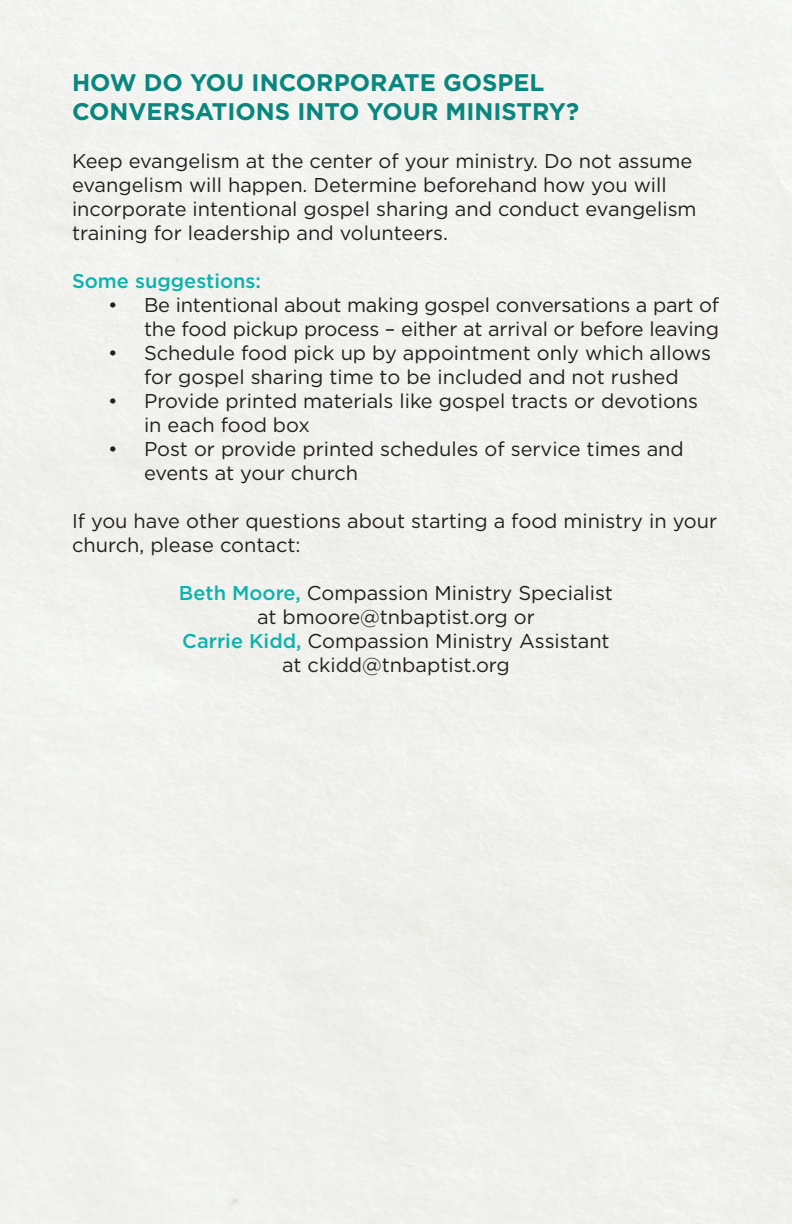
<style>
.page{position:relative;width:792px;height:1224px;background:#fff}
.page>*{position:absolute;margin:0;border:0;box-sizing:border-box;transform-origin:0 0}
.t1{font:700 24px/28.8px "Gotham";color:#09867e}
.t2{font:20px/24px "Gotham";color:#231f20}
.t3{font:500 20px "Gotham";color:#0db2ac}
.s1{font-weight:500;color:#0db2ac}
</style>
<div class="page">
<p class="t1" style="left:72px;top:68px;width:509px">HOW DO YOU INCORPORATE GOSPEL<br>CONVERSATIONS INTO YOUR MINISTRY?</p>
<p class="t2" style="left:72px;top:148px;width:626px">Keep evangelism at the center of your ministry. Do not assume evangelism will happen. Determine beforehand how you will incorporate intentional gospel sharing and conduct evangelism training for leadership and volunteers.</p>
<p class="t3" style="left:72px;top:268px;width:191px">Some suggestions:</p>
<p class="t2" style="left:108px;top:292px;width:613px;text-align:right">• Be intentional about making gospel conversations a part of the food pickup process – either at arrival or before leaving</p>
<p class="t2" style="left:108px;top:340px;width:605px;text-align:center">• Schedule food pick up by appointment only which allows for gospel sharing time to be included and not rushed</p>
<p class="t2" style="left:144px;top:388px;width:556px;text-indent:-36px">• Provide printed materials like gospel tracts or devotions in each food box</p>
<p class="t2" style="left:144px;top:436px;width:541px;text-indent:-36px">• Post or provide printed schedules of service times and events at your church</p>
<p class="t2" style="left:72px;top:508px;width:647px">If you have other questions about starting a food ministry in your church, please contact:</p>
<p class="t2" style="left:179px;top:580px;width:436px;text-align:center"><span class="s1">Beth Moore,</span> Compassion Ministry Specialist at bmoore@tnbaptist.org or<br><span class="s1">Carrie Kidd,</span> Compassion Ministry Assistant at ckidd@tnbaptist.org</p>
</div>
